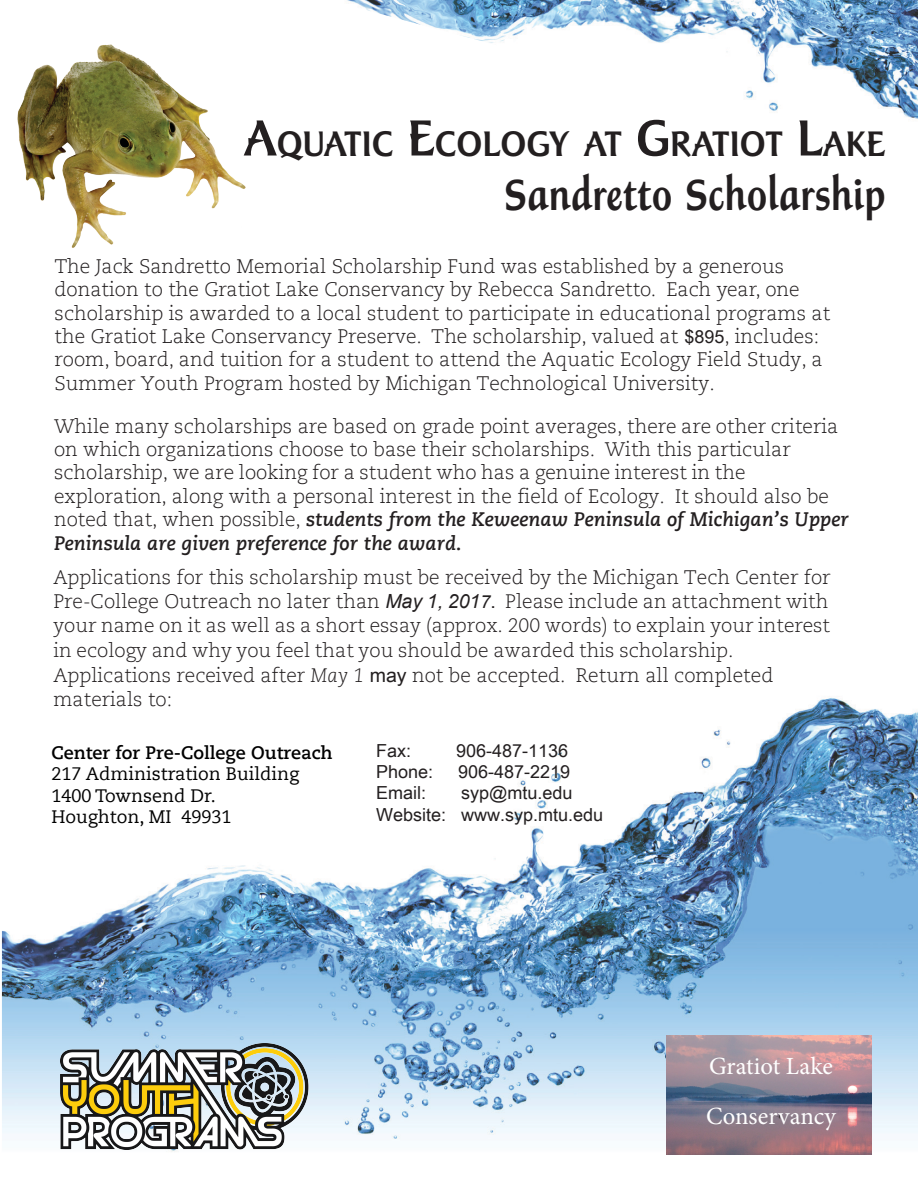
<style>
.page{position:relative;width:918px;height:1188px;background:#fff}
.page>*{position:absolute;margin:0;border:0;box-sizing:border-box;transform-origin:0 0}
.t1{font:45px "Champers Plain";color:#231f20}
.t2{font:36.75px "Champers Plain";color:#231f20}
.t3{font:24.75px/50.2px "Minion Pro";color:#fff}
.t4{font:300 19.5px/23.4px "Caecilia LT Std";color:#231f20}
.t5{font:18px/21.3px "Arial Unicode MS";color:#231f20}
.t6{font:18px/21.3px "Caecilia LT Std";color:#000}
.t7{font:700 18px "Caecilia LT Std";color:#000}
.s1{font-size:52.5px}
.s2{font-family:"Arial Unicode MS";font-weight:400;font-size:18px}
.s3{font-weight:700;font-style:italic}
.s4{font-family:"Arial";font-weight:400;font-style:italic}
.s5{font-family:"Arial";font-weight:400;font-style:italic;font-size:18px}
.s6{font-family:"Arial";font-weight:400}
.s7{font-style:italic}
.s8{font-family:"Arial Unicode MS";font-weight:400}
</style>
<div class="page">
<img style="left:347px;top:0;width:571px;height:119px">
<img style="left:2px;top:697px;width:916px;height:458px">
<img style="left:17px;top:44px;width:229px;height:204px">
<svg style="left:239px;top:117px;width:157px;height:47px"></svg>
<svg style="left:405px;top:117px;width:219px;height:2px"></svg>
<svg style="left:635px;top:117px;width:150px;height:2px"></svg>
<svg style="left:795px;top:117px;width:94px;height:2px"></svg>
<img style="left:61px;top:1043px;width:250px;height:107px">
<img style="left:667px;top:1035px;width:204px;height:120px">
<h2 class="t2" style="left:244px;top:124px;width:641px"><span class="s1">A</span>QUATIC <span class="s1">E</span>COLOGY AT <span class="s1">G</span>RATIOT <span class="s1">L</span>AKE</h2>
<h1 class="t1" style="left:504px;top:171px;width:383px">Sandretto Scholarship</h1>
<p class="t4" style="left:55px;top:255px;width:777px">The Jack Sandretto Memorial Scholarship Fund was established by a generous donation to the Gratiot Lake Conservancy by Rebecca Sandretto. Each year, one scholarship is awarded to a local student to participate in educational programs at the Gratiot Lake Conservancy Preserve. The scholarship, valued at <span class="s2">$895</span>, includes: room, board, and tuition for a student to attend the Aquatic Ecology Field Study, a Summer Youth Program hosted by Michigan Technological University.</p>
<p class="t4" style="left:54px;top:415px;width:796px">While many scholarships are based on grade point averages, there are other criteria on which organizations choose to base their scholarships. With this particular scholarship, we are looking for a student who has a genuine interest in the exploration, along with a personal interest in the field of Ecology. It should also be noted that, when possible, <span class="s3">students from the Keweenaw Peninsula of Michigan’s Upper Peninsula are given preference for the award.</span></p>
<p class="t4" style="left:53px;top:566px;width:779px;line-height:24.6px">Applications for this scholarship must be received by the Michigan Tech Center for Pre-College Outreach no later than <span class="s4">May 1, 201</span><span class="s5">7</span><span class="s6">.</span> Please include an attachment with your name on it as well as a short essay (approx. 200 words) to explain your interest in ecology and why you feel that you should be awarded this scholarship.<br>Applications received after <span class="s7">May 1</span> <span class="s8">may</span> not be accepted. Return all completed</p>
<p class="t4" style="left:53px;top:688px;width:120px">materials to:</p>
<p class="t7" style="left:51px;top:742px;width:283px">Center for Pre-College Outreach</p>
<p class="t6" style="left:51px;top:764px;width:249px">217 Administration Building<br>1400 Townsend Dr.<br>Houghton, MI 49931</p>
<p class="t5" style="left:376px;top:739px;width:37px">Fax:</p>
<p class="t5" style="left:456px;top:739px;width:114px">906-487-1136</p>
<p class="t5" style="left:376px;top:761px;width:59px">Phone:</p>
<p class="t5" style="left:458px;top:761px;width:114px">906-487-2219</p>
<p class="t5" style="left:376px;top:782px;width:52px">Email:</p>
<p class="t5" style="left:376px;top:782px;width:229px;text-indent:85px">syp@mtu.edu<br>Website: www.syp.mtu.edu</p>
<p class="t3" style="left:706px;top:1041px;width:131px">Gratiot Lake<br>Conservancy</p>
</div>
